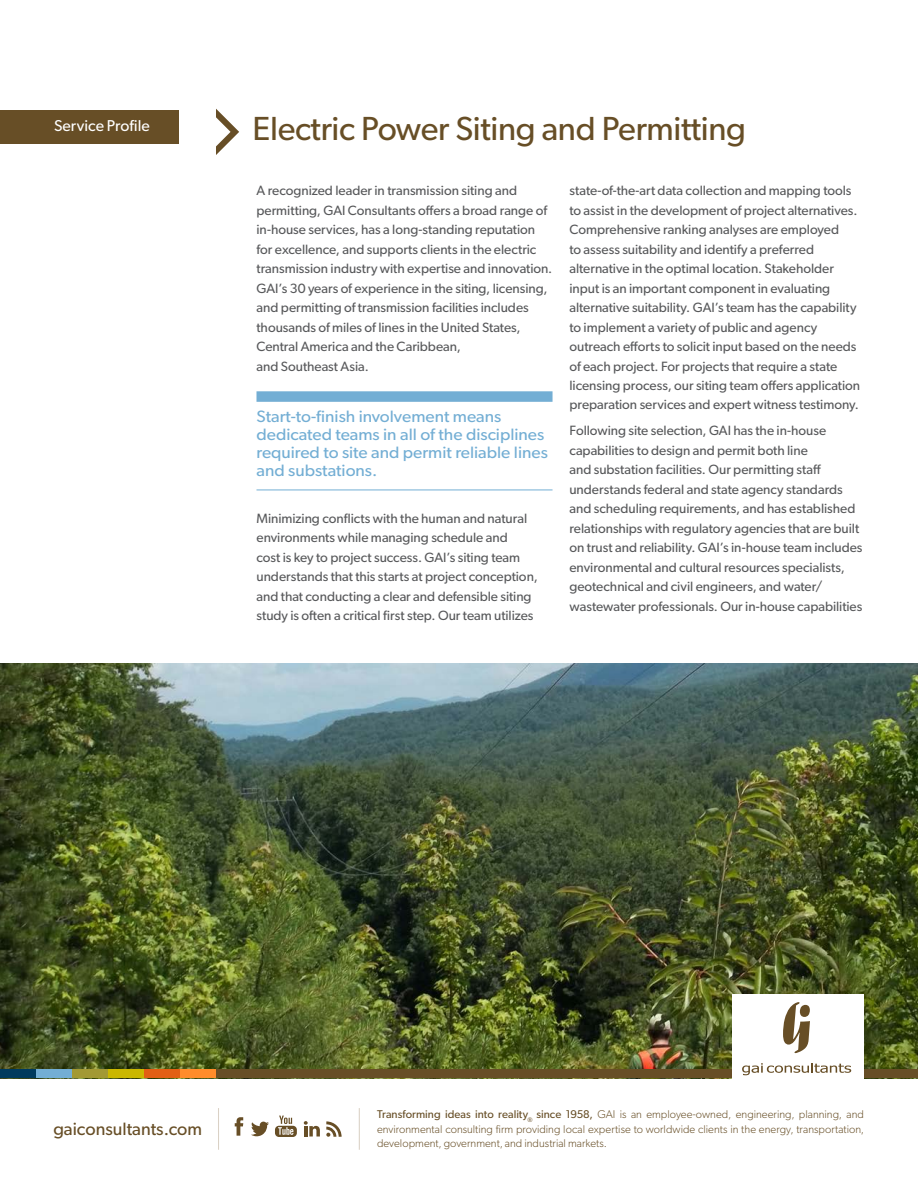
<style>
.page{position:relative;width:918px;height:1188px;background:#fff}
.page>*{position:absolute;margin:0;border:0;box-sizing:border-box;transform-origin:0 0}
.GAI_Brown_Header_1{font:33.45px "Gibson";letter-spacing:-.01em;color:#674e26}
.t1{font:17.85px "Gibson";color:#674e26}
.Pullquote_542{font:16.5px/18px "Gibson";color:#73aed4;scale:1.05 1}
.GAI_grey_body{font:15.75px "Gibson";letter-spacing:.005em;color:#fff}
.GAI_grey_body-2{font:13.5px/19.5px "Gibson";color:#57585a}
.t2{font:300 11.25px/14.2px "Gibson";letter-spacing:.005em;color:#674e26;text-align:justify}
.s1{font-weight:400}
</style>
<div class="page">
<img style="left:0;top:664px;width:918px;height:406px">
<div style="left:256px;top:391px;width:297px;height:11px;background:#73aed4"></div>
<hr style="left:256px;top:490px;width:297px;height:1px;background:#73aed4">
<div style="left:0;top:110px;width:178px;height:33px;background:#674e26"></div>
<svg style="left:216px;top:109px;width:23px;height:46px"></svg>
<svg style="left:235px;top:1117px;width:8px;height:19px"></svg>
<hr style="left:359px;top:1108px;width:1px;height:42px;background:#dad1c5">
<hr style="left:218px;top:1108px;width:1px;height:42px;background:#dad1c5">
<div style="left:216px;top:1070px;width:702px;height:8px;background:#674e26"></div>
<div style="left:0;top:1070px;width:36px;height:8px;background:#003a5d"></div>
<div style="left:36px;top:1070px;width:36px;height:8px;background:#73aed4"></div>
<div style="left:72px;top:1070px;width:36px;height:8px;background:#a29934"></div>
<div style="left:108px;top:1070px;width:36px;height:8px;background:#cab700"></div>
<div style="left:144px;top:1070px;width:36px;height:8px;background:#e25f14"></div>
<div style="left:180px;top:1070px;width:36px;height:8px;background:#ff8c2b"></div>
<svg style="left:251px;top:1122px;width:18px;height:14px"></svg>
<svg style="left:275px;top:1116px;width:22px;height:21px"></svg>
<div style="left:732px;top:994px;width:132px;height:93px;background:#fff"></div>
<svg style="left:783px;top:1002px;width:27px;height:51px"></svg>
<svg style="left:742px;top:1063px;width:109px;height:12px"></svg>
<svg style="left:304px;top:1121px;width:16px;height:16px"></svg>
<svg style="left:326px;top:1121px;width:16px;height:16px"></svg>
<p class="GAI_grey_body" style="left:54px;top:117px;width:97px">Service Profile</p>
<p class="GAI_Brown_Header_1" style="left:253px;top:108px;width:495px">Electric Power Siting and Permitting</p>
<p class="GAI_grey_body-2" style="left:256px;top:180px;width:297px">A recognized leader in transmission siting and permitting, GAI Consultants offers a broad range of in-house services, has a long-standing reputation for excellence, and supports clients in the electric transmission industry with expertise and innovation.<br>GAI’s 30 years of experience in the siting, licensing, and permitting of transmission facilities includes thousands of miles of lines in the United States, Central America and the Caribbean,<br>and Southeast Asia.</p>
<p class="Pullquote_542" style="left:256px;top:407px;width:279px">Start-to-finish involvement means dedicated teams in all of the disciplines required to site and permit reliable lines and substations.</p>
<p class="GAI_grey_body-2" style="left:256px;top:508px;width:283px">Minimizing conflicts with the human and natural environments while managing schedule and<br>cost is key to project success. GAI’s siting team understands that this starts at project conception, and that conducting a clear and defensible siting study is often a critical first step. Our team utilizes</p>
<p class="GAI_grey_body-2" style="left:569px;top:180px;width:292px">state-of-the-art data collection and mapping tools to assist in the development of project alternatives.<br>Comprehensive ranking analyses are employed<br>to assess suitability and identify a preferred alternative in the optimal location. Stakeholder input is an important component in evaluating alternative suitability. GAI’s team has the capability to implement a variety of public and agency outreach efforts to solicit input based on the needs of each project. For projects that require a state licensing process, our siting team offers application preparation services and expert witness testimony.</p>
<p class="GAI_grey_body-2" style="left:569px;top:421px;width:295px">Following site selection, GAI has the in-house capabilities to design and permit both line<br>and substation facilities. Our permitting staff understands federal and state agency standards and scheduling requirements, and has established relationships with regulatory agencies that are built on trust and reliability. GAI’s in-house team includes environmental and cultural resources specialists, geotechnical and civil engineers, and water/ wastewater professionals. Our in-house capabilities</p>
<p class="t1" style="left:53px;top:1118px;width:150px">gaiconsultants.com</p>
<p class="t2" style="left:377px;top:1107px;width:489px"><span class="s1">Transforming ideas into reality</span><sub>®</sub> <span class="s1">since 1958,</span> GAI is an employee-owned, engineering, planning, and environmental consulting firm providing local expertise to worldwide clients in the energy, transportation, development, government, and industrial markets.</p>
</div>
